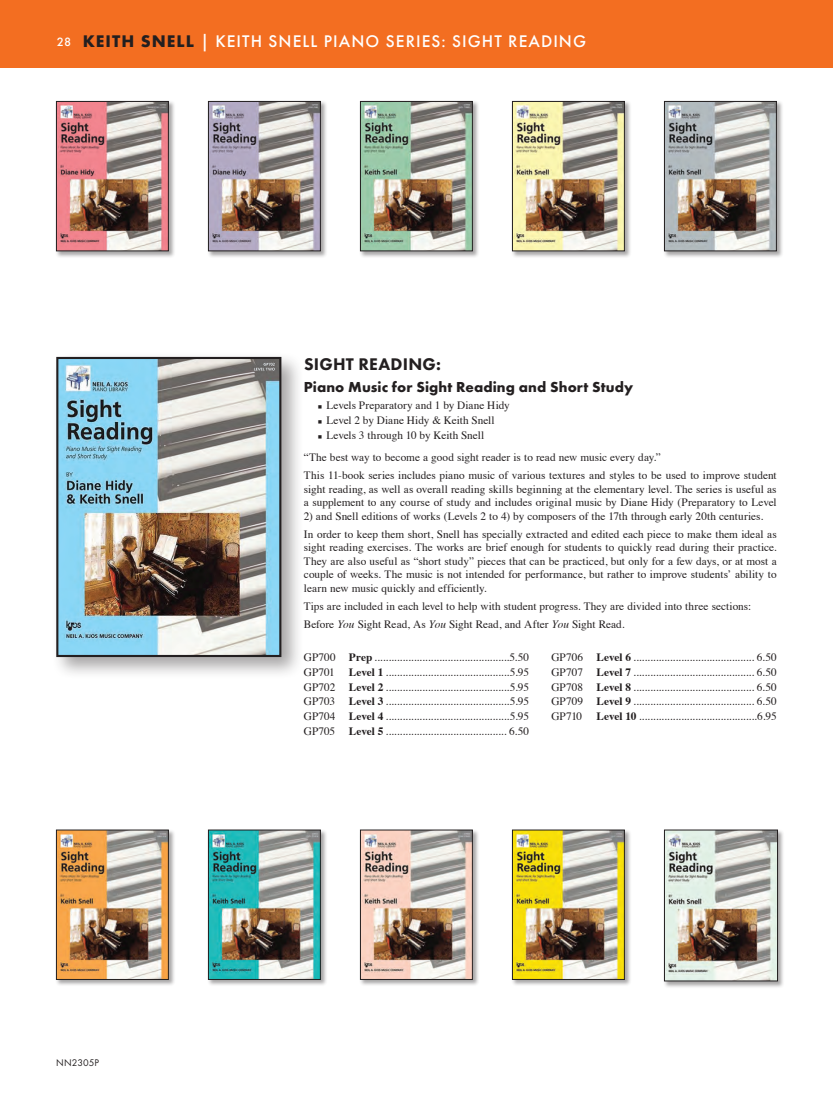
<style>
.page{position:relative;width:833px;height:1103px;background:#fff}
.page>*{position:absolute;margin:0;border:0;box-sizing:border-box;transform-origin:0 0}
.t1{font:500 17.5px "Futura PT";letter-spacing:.06em;color:#fff}
.t2{font:800 17.5px "Futura PT";letter-spacing:.015em;color:#231f20}
.t3{font:700 15px "Futura PT";letter-spacing:.005em;color:#231f20}
.t4{font:11.25px/14.8px "Times";letter-spacing:.005em;color:#231f20}
.t5{font:10px "Futura PT";letter-spacing:.005em;color:#231f20}
.s1{font-size:12.5px}
.s2{font-weight:700;color:#231f20}
.s3{font-style:italic}
.s4{font-weight:700}
</style>
<div class="page">
<div style="left:55px;top:100px;width:120px;height:158px;background:#231f20;opacity:.4"></div>
<img style="left:58px;top:103px;width:109px;height:146px">
<div style="left:56px;top:101px;width:113px;height:150px;border:1px solid #231f20"></div>
<div style="left:55px;top:829px;width:120px;height:158px;background:#231f20;opacity:.4"></div>
<img style="left:58px;top:831px;width:109px;height:146px">
<div style="left:56px;top:829px;width:113px;height:150px;border:1px solid #231f20"></div>
<div style="left:207px;top:100px;width:120px;height:158px;background:#231f20;opacity:.4"></div>
<img style="left:210px;top:103px;width:109px;height:146px">
<div style="left:208px;top:101px;width:113px;height:150px;border:1px solid #231f20"></div>
<div style="left:207px;top:829px;width:120px;height:158px;background:#231f20;opacity:.4"></div>
<img style="left:210px;top:831px;width:109px;height:146px">
<div style="left:208px;top:829px;width:113px;height:150px;border:1px solid #231f20"></div>
<div style="left:359px;top:100px;width:120px;height:158px;background:#231f20;opacity:.4"></div>
<img style="left:362px;top:103px;width:108px;height:146px">
<div style="left:360px;top:101px;width:112px;height:150px;border:1px solid #231f20"></div>
<div style="left:51px;top:352px;width:253px;height:327px;background:#231f20;opacity:.4"></div>
<img style="left:59px;top:360px;width:219px;height:294px">
<div style="left:56px;top:357px;width:225px;height:300px;border:2px solid #231f20"></div>
<div style="left:359px;top:829px;width:120px;height:158px;background:#231f20;opacity:.4"></div>
<img style="left:362px;top:831px;width:108px;height:146px">
<div style="left:360px;top:829px;width:112px;height:150px;border:1px solid #231f20"></div>
<div style="left:511px;top:100px;width:120px;height:158px;background:#231f20;opacity:.4"></div>
<img style="left:514px;top:103px;width:108px;height:146px">
<div style="left:512px;top:101px;width:112px;height:150px;border:1px solid #231f20"></div>
<div style="left:511px;top:829px;width:120px;height:158px;background:#231f20;opacity:.4"></div>
<img style="left:514px;top:831px;width:108px;height:146px">
<div style="left:512px;top:829px;width:112px;height:150px;border:1px solid #231f20"></div>
<div style="left:663px;top:100px;width:120px;height:158px;background:#231f20;opacity:.4"></div>
<img style="left:666px;top:103px;width:108px;height:146px">
<div style="left:664px;top:101px;width:112px;height:150px;border:1px solid #231f20"></div>
<div style="left:663px;top:829px;width:121px;height:159px;background:#231f20;opacity:.4"></div>
<img style="left:666px;top:831px;width:109px;height:148px">
<div style="left:664px;top:829px;width:113px;height:152px;border:1px solid #231f20"></div>
<div style="left:0;top:0;width:832px;height:68px;background:#f36e21"></div>
<h1 class="t1" style="left:57px;top:31px;width:531px"><span class="s1">28</span> <span class="s2">KEITH SNELL</span> | KEITH SN ELL PIANO SERIES: SIGHT READING</h1>
<p class="t5" style="left:56px;top:1056px;width:44px">NN2305P</p>
<h1 class="t2" style="left:304px;top:353px;width:138px">SIGHT READING:</h1>
<h2 class="t3" style="left:304px;top:377px;width:331px">Piano Music for Sight Reading and Short Study</h2>
<p class="t4" style="left:326px;top:397px;width:185px">Levels Preparatory and 1 by Diane Hidy<br>Level 2 by Diane Hidy &amp; Keith Snell<br>Levels 3 through 10 by Keith Snell</p>
<p class="t4" style="left:304px;top:447px;width:474px;line-height:18px">“The best way to become a good sight reader is to read new music every day.”<br>This 11-book series includes piano music of various textures and styles to be used to improve student</p>
<p class="t4" style="left:304px;top:481px;width:474px;line-height:13.5px">sight reading, as well as overall reading skills beginning at the elementary level. The series is useful as a supplement to any course of study and includes original music by Diane Hidy (Preparatory to Level</p>
<p class="t4" style="left:304px;top:506px;width:474px;line-height:18px">2) and Snell editions of works (Levels 2 to 4) by composers of the 17th through early 20th centuries.<br>In order to keep them short, Snell has specially extracted and edited each piece to make them ideal as</p>
<p class="t4" style="left:304px;top:540px;width:474px;line-height:13.5px;text-align:justify">sight reading exercises. The works are brief enough for students to quickly read during their practice.<br>They are also useful as “short study” pieces that can be practiced, but only for a few days, or at most a couple of weeks. The music is not intended for performance, but rather to improve students’ ability to learn new music quickly and efficiently.</p>
<p class="t4" style="left:304px;top:596px;width:449px;line-height:18px">Tips are included in each level to help with student progress. They are divided into three sections:<br>Before <span class="s3">You</span> Sight Read, As <span class="s3">You</span> Sight Read, and After <span class="s3">You</span> Sight Read.</p>
<p class="t4" style="left:304px;top:649px;width:226px">GP700 <span class="s4">Prep</span> ................................................5.50<br>GP701</p>
<p class="t4" style="left:551px;top:649px;width:227px;text-align:justify">GP706 <span class="s4">Level 6</span> ........................................... 6.50<br>GP707 <span class="s4">Level 7</span> ........................................... 6.50<br>GP708 <span class="s4">Level 8</span> ........................................... 6.50<br>GP709 <span class="s4">Level 9</span> ........................................... 6.50<br>GP710</p>
<p class="t4" style="left:304px;top:664px;width:227px;text-align:justify;text-indent:45px"><span class="s4">Level 1</span> ............................................5.95<br>GP702 <span class="s4">Level 2</span> ............................................5.95<br>GP703 <span class="s4">Level 3</span> ............................................5.95<br>GP704 <span class="s4">Level 4</span> ............................................5.95<br>GP705 <span class="s4">Level 5</span> ........................................... 6.50</p>
<p class="t4" style="left:596px;top:708px;width:182px"><span class="s4">Level 10</span> ..........................................6.95</p>
</div>
